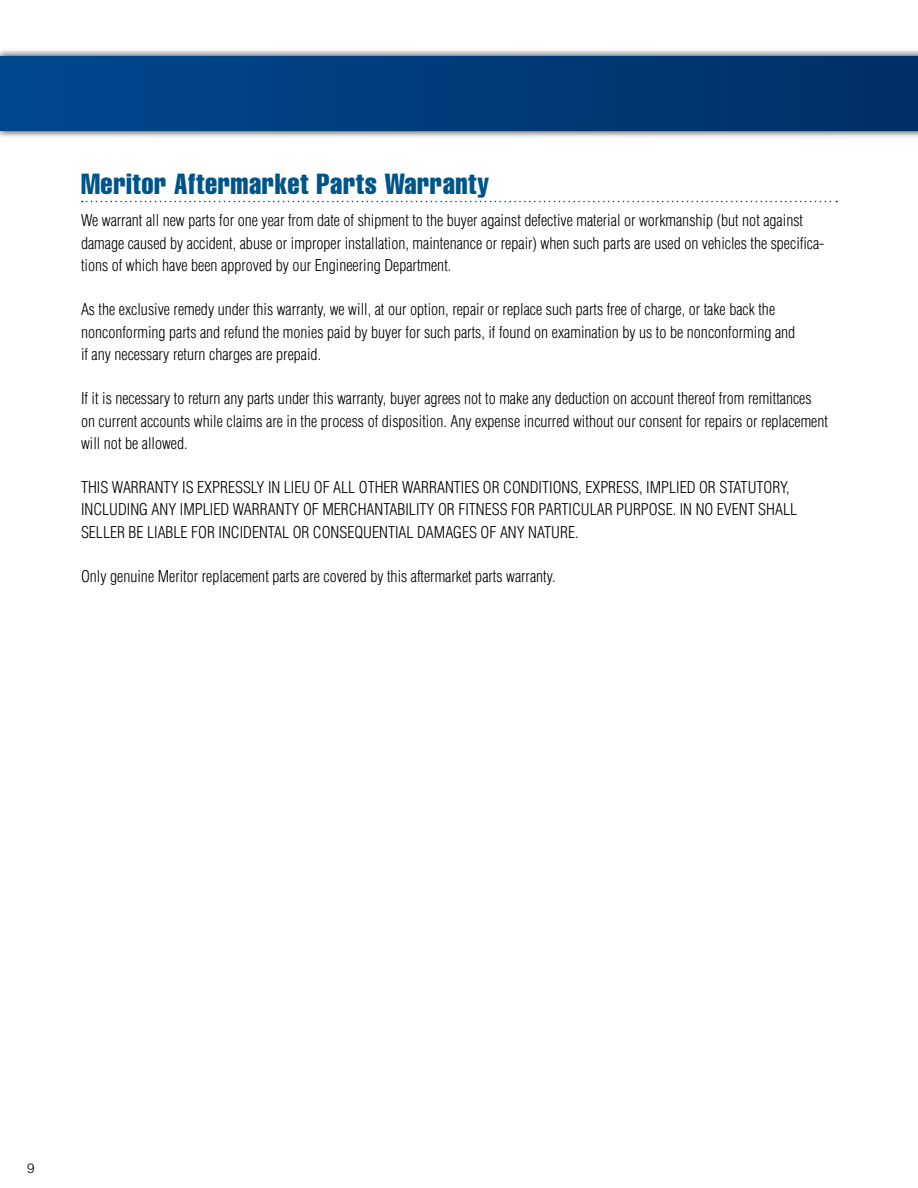
<style>
.page{position:relative;width:918px;height:1188px;background:#fff}
.page>*{position:absolute;margin:0;border:0;box-sizing:border-box;transform-origin:0 0}
.t1{font:extra-condensed 28.65px "Helvetica";letter-spacing:.02em;color:#005488}
.t2{font:300 condensed 15.9px/22.2px "Helvetica";color:#000}
.t3{font:300 13.5px "Helvetica";color:#000}
</style>
<div class="page">
<svg style="left:0;top:50px;width:918px;height:87px"></svg>
<div style="left:0;top:57px;width:918px;height:74px;background:linear-gradient(to right,#00488e,#002e66)"></div>
<svg style="left:82px;top:201px;width:755px;height:1px"></svg>
<h1 class="t1" style="left:81px;top:165px;width:410px">Meritor Aftermarket Parts Warranty</h1>
<p class="t2" style="left:81px;top:209px;width:745px">We warrant all new parts for one year from date of shipment to the buyer against defective material or workmanship (but not against damage caused by accident, abuse or improper installation, maintenance or repair) when such parts are used on vehicles the specifica&shy;tions of which have been approved by our Engineering Department.</p>
<p class="t2" style="left:81px;top:298px;width:716px">As the exclusive remedy under this warranty, we will, at our option, repair or replace such parts free of charge, or take back the nonconforming parts and refund the monies paid by buyer for such parts, if found on examination by us to be nonconforming and if any necessary return charges are prepaid.</p>
<p class="t2" style="left:81px;top:387px;width:749px">If it is necessary to return any parts under this warranty, buyer agrees not to make any deduction on account thereof from remittances on current accounts while claims are in the process of disposition. Any expense incurred without our consent for repairs or replacement will not be allowed.</p>
<p class="t2" style="left:81px;top:476px;width:718px">THIS WARRANTY IS EXPRESSLY IN LIEU OF ALL OTHER WARRANTIES OR CONDITIONS, EXPRESS, IMPLIED OR STATUTORY,<br>INCLUDING ANY IMPLIED WARRANTY OF MERCHANTABILITY OR FITNESS FOR PARTICULAR PURPOSE. IN NO EVENT SHALL<br>SELLER BE LIABLE FOR INCIDENTAL OR CONSEQUENTIAL DAMAGES OF ANY NATURE.</p>
<p class="t2" style="left:81px;top:565px;width:476px">Only genuine Meritor replacement parts are covered by this aftermarket parts warranty.</p>
<p class="t3" style="left:27px;top:1160px;width:9px">9</p>
</div>
